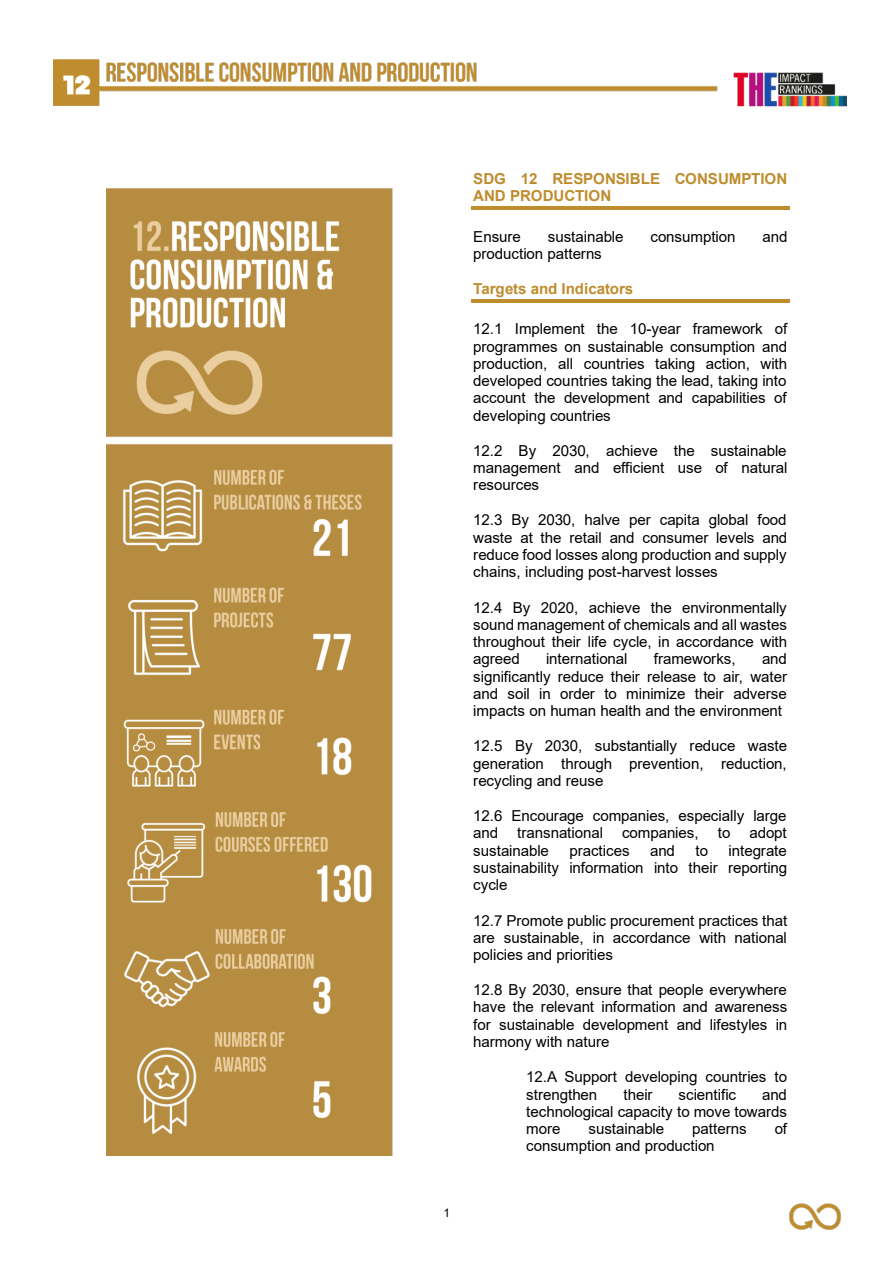
<style>
.page{position:relative;width:893px;height:1263px;background:#fff}
.page>*{position:absolute;margin:0;border:0;box-sizing:border-box;transform-origin:0 0}
.t1{font:15.15px/17.2px "Arial";letter-spacing:-.01em;color:#000;text-align:justify}
.t2{font:700 15.15px/17.4px "Arial";letter-spacing:-.01em;color:#bf8c2e}
.t3{font:11.85px "Arial";color:#000}
</style>
<div class="page">
<img style="left:789px;top:1203px;width:52px;height:26px">
<img style="left:53px;top:59px;width:793px;height:48px">
<hr style="left:471px;top:206px;width:318px;height:3px;background:#bf8c2e">
<hr style="left:471px;top:299px;width:318px;height:3px;background:#bf8c2e">
<img style="left:106px;top:188px;width:287px;height:967px">
<p class="t3" style="left:443px;top:1204px;width:8px">1</p>
<p class="t2" style="left:473px;top:170px;width:315px">SDG 12 RESPONSIBLE CONSUMPTION<br>AND PRODUCTION</p>
<p class="t1" style="left:473px;top:228px;width:49px">Ensure</p>
<p class="t1" style="left:548px;top:228px;width:77px">sustainable</p>
<p class="t1" style="left:650px;top:228px;width:87px">consumption</p>
<p class="t1" style="left:762px;top:228px;width:26px">and</p>
<p class="t1" style="left:473px;top:245px;width:130px">production patterns</p>
<p class="t2" style="left:473px;top:280px;width:161px">Targets and Indicators</p>
<p class="t1" style="left:473px;top:320px;width:315px">12.1 Implement the 10-year framework of programmes on sustainable consumption and production, all countries taking action, with developed countries taking the lead, taking into account the development and capabilities of developing countries</p>
<p class="t1" style="left:473px;top:442px;width:316px">12.2 By 2030, achieve the sustainable management and efficient use of natural resources</p>
<p class="t1" style="left:473px;top:511px;width:315px">12.3 By 2030, halve per capita global food waste at the retail and consumer levels and reduce food losses along production and supply chains, including post-harvest losses</p>
<p class="t1" style="left:473px;top:599px;width:315px">12.4 By 2020, achieve the environmentally sound management of chemicals and all wastes throughout their life cycle, in accordance with agreed</p>
<p class="t1" style="left:546px;top:650px;width:83px">international</p>
<p class="t1" style="left:654px;top:650px;width:83px">frameworks,</p>
<p class="t1" style="left:473px;top:650px;width:315px;text-indent:289px">and significantly reduce their release to air, water and soil in order to minimize their adverse impacts on human health and the environment</p>
<p class="t1" style="left:473px;top:737px;width:315px">12.5 By 2030, substantially reduce waste generation through prevention, reduction, recycling and reuse</p>
<p class="t1" style="left:473px;top:807px;width:315px">12.6 Encourage companies, especially large and</p>
<p class="t1" style="left:517px;top:824px;width:87px">transnational</p>
<p class="t1" style="left:622px;top:824px;width:78px">companies,</p>
<p class="t1" style="left:718px;top:824px;width:14px">to</p>
<p class="t1" style="left:749px;top:824px;width:39px">adopt</p>
<p class="t1" style="left:473px;top:842px;width:77px">sustainable</p>
<p class="t1" style="left:569px;top:842px;width:62px">practices</p>
<p class="t1" style="left:650px;top:842px;width:26px">and</p>
<p class="t1" style="left:695px;top:842px;width:14px">to</p>
<p class="t1" style="left:473px;top:842px;width:315px;text-indent:255px">integrate sustainability information into their reporting cycle</p>
<p class="t1" style="left:473px;top:911px;width:315px">12.7 Promote public procurement practices that are sustainable, in accordance with national policies and priorities</p>
<p class="t1" style="left:473px;top:981px;width:316px">12.8 By 2030, ensure that people everywhere have the relevant information and awareness for sustainable development and lifestyles in harmony with nature</p>
<p class="t1" style="left:526px;top:1068px;width:262px">12.A Support developing countries to strengthen</p>
<p class="t1" style="left:623px;top:1085px;width:31px">their</p>
<p class="t1" style="left:678px;top:1085px;width:59px">scientific</p>
<p class="t1" style="left:526px;top:1085px;width:262px;text-indent:236px">and technological capacity to move towards more</p>
<p class="t1" style="left:588px;top:1120px;width:77px">sustainable</p>
<p class="t1" style="left:692px;top:1120px;width:56px">patterns</p>
<p class="t1" style="left:775px;top:1120px;width:14px">of</p>
<p class="t1" style="left:526px;top:1137px;width:190px">consumption and production</p>
</div>
